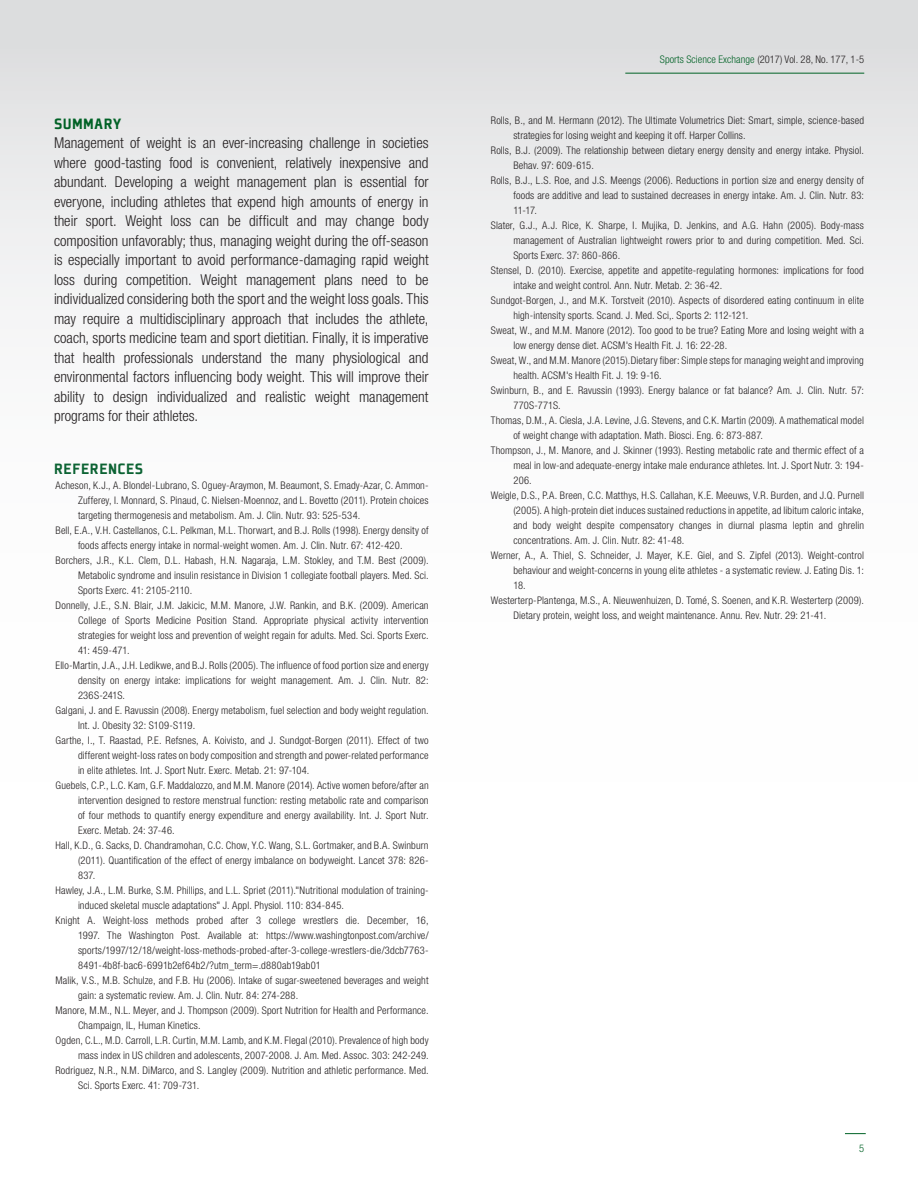
<style>
.page{position:relative;width:918px;height:1188px;background:#fff}
.page>*{position:absolute;margin:0;border:0;box-sizing:border-box;transform-origin:0 0}
.HEADINGS{font:900 16.5px "Plexes Pro";letter-spacing:.025em;color:#0c6333}
.HEADINGS-2{font:900 16.5px "Plexes Pro";letter-spacing:.02em;color:#016226}
.REFERENCES{font:300 condensed 15px/19.5px "Helvetica Neue LT Pro";color:#231f20;text-align:justify}
.REFERENCES-2{font:300 condensed 10.5px/15px "Helvetica Neue LT Pro";letter-spacing:.015em;color:#231f20}
.t1{font:300 condensed 10.5px "Helvetica Neue LT Pro";color:#016226}
.s1{color:#016226}
</style>
<div class="page">
<div style="left:0;top:0;width:918px;height:1188px;background:linear-gradient(to bottom,#e8e9ea,#fff)"></div>
<hr style="left:625px;top:73px;width:239px;height:1px;background:#016226">
<svg style="left:845px;top:1133px;width:21px;height:1px"></svg>
<p class="HEADINGS-2" style="left:54px;top:113px;width:69px">SUMMARY</p>
<p class="REFERENCES" style="left:54px;top:133px;width:376px">Management of weight is an ever-increasing challenge in societies where good-tasting food is convenient, relatively inexpensive and abundant. Developing a weight management plan is essential for everyone, including athletes that expend high amounts of energy in their sport. Weight loss can be difficult and may change body composition unfavorably; thus, managing weight during the off-season is especially important to avoid performance-damaging rapid weight loss during competition. Weight management plans need to be individualized considering both the sport and the weight loss goals. This may require a multidisciplinary approach that includes the athlete, coach, sports medicine team and sport dietitian. Finally, it is imperative that health professionals understand the many physiological and environmental factors influencing body weight. This will improve their ability to design individualized and realistic weight management programs for their athletes.</p>
<p class="HEADINGS" style="left:54px;top:459px;width:91px">REFERENCES</p>
<p class="REFERENCES-2" style="left:78px;top:478px;width:352px;text-align:justify;text-indent:-22px">Acheson, K.J., A. Blondel-Lubrano, S. Oguey-Araymon, M. Beaumont, S. Emady-Azar, C. Ammon-Zufferey, I. Monnard, S. Pinaud, C. Nielsen-Moennoz, and L. Bovetto (2011). Protein choices targeting thermogenesis and metabolism. Am. J. Clin. Nutr. 93: 525-534.</p>
<p class="REFERENCES-2" style="left:56px;top:523px;width:375px;text-align:center">Bell, E.A., V.H. Castellanos, C.L. Pelkman, M.L. Thorwart, and B.J. Rolls (1998). Energy density of foods affects energy intake in normal-weight women. Am. J. Clin. Nutr. 67: 412-420.</p>
<p class="REFERENCES-2" style="left:78px;top:553px;width:352px;text-align:justify;text-indent:-22px">Borchers, J.R., K.L. Clem, D.L. Habash, H.N. Nagaraja, L.M. Stokley, and T.M. Best (2009).<br>Metabolic syndrome and insulin resistance in Division 1 collegiate football players. Med. Sci.<br>Sports Exerc. 41: 2105-2110.</p>
<p class="REFERENCES-2" style="left:78px;top:598px;width:352px;text-align:justify;text-indent:-22px">Donnelly, J.E., S.N. Blair, J.M. Jakicic, M.M. Manore, J.W. Rankin, and B.K. (2009). American College of Sports Medicine Position Stand. Appropriate physical activity intervention strategies for weight loss and prevention of weight regain for adults. Med. Sci. Sports Exerc.<br>41: 459-471.</p>
<p class="REFERENCES-2" style="left:78px;top:658px;width:352px;text-align:justify;text-indent:-22px">Ello-Martin, J.A., J.H. Ledikwe, and B.J. Rolls (2005). The influence of food portion size and energy density on energy intake: implications for weight management. Am. J. Clin. Nutr. 82:<br>236S-241S.</p>
<p class="REFERENCES-2" style="left:78px;top:703px;width:352px;text-indent:-22px">Galgani, J. and E. Ravussin (2008). Energy metabolism, fuel selection and body weight regulation.<br>Int. J. Obesity 32: S109-S119.</p>
<p class="REFERENCES-2" style="left:78px;top:733px;width:352px;text-align:justify;text-indent:-22px">Garthe, I., T. Raastad, P.E. Refsnes, A. Koivisto, and J. Sundgot-Borgen (2011). Effect of two different weight-loss rates on body composition and strength and power-related performance in elite athletes. Int. J. Sport Nutr. Exerc. Metab. 21: 97-104.</p>
<p class="REFERENCES-2" style="left:78px;top:778px;width:352px;text-align:justify;text-indent:-22px">Guebels, C.P., L.C. Kam, G.F. Maddalozzo, and M.M. Manore (2014). Active women before/after an intervention designed to restore menstrual function: resting metabolic rate and comparison of four methods to quantify energy expenditure and energy availability. Int. J. Sport Nutr.<br>Exerc. Metab. 24: 37-46.</p>
<p class="REFERENCES-2" style="left:78px;top:838px;width:352px;text-align:justify;text-indent:-22px">Hall, K.D., G. Sacks, D. Chandramohan, C.C. Chow, Y.C. Wang, S.L. Gortmaker, and B.A. Swinburn (2011). Quantification of the effect of energy imbalance on bodyweight. Lancet 378: 826- 837.</p>
<p class="REFERENCES-2" style="left:78px;top:883px;width:352px;text-indent:-22px">Hawley, J.A., L.M. Burke, S.M. Phillips, and L.L. Spriet (2011)."Nutritional modulation of training&shy;induced skeletal muscle adaptations" J. Appl. Physiol. 110: 834-845.</p>
<p class="REFERENCES-2" style="left:78px;top:913px;width:352px;text-align:justify;text-indent:-22px">Knight A. Weight-loss methods probed after 3 college wrestlers die. December, 16, 1997. The Washington Post. Available at: https://www.washingtonpost.com/archive/ sports/1997/12/18/weight-loss-methods-probed-after-3-college-wrestlers-die/3dcb7763- 8491-4b8f-bac6-6991b2ef64b2/?utm_term=.d880ab19ab01</p>
<p class="REFERENCES-2" style="left:78px;top:973px;width:352px;text-indent:-22px">Malik, V.S., M.B. Schulze, and F.B. Hu (2006). Intake of sugar-sweetened beverages and weight gain: a systematic review. Am. J. Clin. Nutr. 84: 274-288.</p>
<p class="REFERENCES-2" style="left:78px;top:1003px;width:352px;text-indent:-22px">Manore, M.M., N.L. Meyer, and J. Thompson (2009). Sport Nutrition for Health and Performance.<br>Champaign, IL, Human Kinetics.</p>
<p class="REFERENCES-2" style="left:56px;top:1033px;width:375px;text-align:right">Ogden, C.L., M.D. Carroll, L.R. Curtin, M.M. Lamb, and K.M. Flegal (2010). Prevalence of high body mass index in US children and adolescents, 2007-2008. J. Am. Med. Assoc. 303: 242-249.</p>
<p class="REFERENCES-2" style="left:78px;top:1063px;width:352px;text-indent:-22px">Rodriguez, N.R., N.M. DiMarco, and S. Langley (2009). Nutrition and athletic performance. Med.<br>Sci. Sports Exerc. 41: 709-731.</p>
<p class="REFERENCES-2" style="left:660px;top:52px;width:206px"><span class="s1">Sports Science Exchange</span> (2017) Vol. 28, No. 177, 1-5</p>
<p class="REFERENCES-2" style="left:513px;top:113px;width:352px;text-indent:-22px">Rolls, B., and M. Hermann (2012). The Ultimate Volumetrics Diet: Smart, simple, science-based strategies for losing weight and keeping it off. Harper Collins.</p>
<p class="REFERENCES-2" style="left:513px;top:143px;width:352px;text-indent:-22px">Rolls, B.J. (2009). The relationship between dietary energy density and energy intake. Physiol.<br>Behav. 97: 609-615.</p>
<p class="REFERENCES-2" style="left:513px;top:173px;width:352px;text-align:justify;text-indent:-22px">Rolls, B.J., L.S. Roe, and J.S. Meengs (2006). Reductions in portion size and energy density of foods are additive and lead to sustained decreases in energy intake. Am. J. Clin. Nutr. 83:<br>11-17.</p>
<p class="REFERENCES-2" style="left:513px;top:218px;width:352px;text-align:justify;text-indent:-22px">Slater, G.J., A.J. Rice, K. Sharpe, I. Mujika, D. Jenkins, and A.G. Hahn (2005). Body-mass management of Australian lightweight rowers prior to and during competition. Med. Sci.<br>Sports Exerc. 37: 860-866.</p>
<p class="REFERENCES-2" style="left:513px;top:263px;width:352px;text-indent:-22px">Stensel, D. (2010). Exercise, appetite and appetite-regulating hormones: implications for food intake and weight control. Ann. Nutr. Metab. 2: 36-42.</p>
<p class="REFERENCES-2" style="left:513px;top:293px;width:352px;text-indent:-22px">Sundgot-Borgen, J., and M.K. Torstveit (2010). Aspects of disordered eating continuum in elite high-intensity sports. Scand. J. Med. Sci,. Sports 2: 112-121.</p>
<p class="REFERENCES-2" style="left:513px;top:323px;width:352px;text-indent:-22px">Sweat, W., and M.M. Manore (2012). Too good to be true? Eating More and losing weight with a low energy dense diet. ACSM's Health Fit. J. 16: 22-28.</p>
<p class="REFERENCES-2" style="left:513px;top:353px;width:352px;text-indent:-22px">Sweat, W., and M.M. Manore (2015).Dietary fiber: Simple steps for managing weight and improving health. ACSM's Health Fit. J. 19: 9-16.</p>
<p class="REFERENCES-2" style="left:513px;top:383px;width:352px;text-indent:-22px">Swinburn, B., and E. Ravussin (1993). Energy balance or fat balance? Am. J. Clin. Nutr. 57:<br>770S-771S.</p>
<p class="REFERENCES-2" style="left:513px;top:413px;width:352px;text-indent:-22px">Thomas, D.M., A. Ciesla, J.A. Levine, J.G. Stevens, and C.K. Martin (2009). A mathematical model of weight change with adaptation. Math. Biosci. Eng. 6: 873-887.</p>
<p class="REFERENCES-2" style="left:513px;top:443px;width:352px;text-align:justify;text-indent:-22px">Thompson, J., M. Manore, and J. Skinner (1993). Resting metabolic rate and thermic effect of a meal in low-and adequate-energy intake male endurance athletes. Int. J. Sport Nutr. 3: 194- 206.</p>
<p class="REFERENCES-2" style="left:513px;top:488px;width:352px;text-align:justify;text-indent:-22px">Weigle, D.S., P.A. Breen, C.C. Matthys, H.S. Callahan, K.E. Meeuws, V.R. Burden, and J.Q. Purnell (2005). A high-protein diet induces sustained reductions in appetite, ad libitum caloric intake, and body weight despite compensatory changes in diurnal plasma leptin and ghrelin concentrations. Am. J. Clin. Nutr. 82: 41-48.</p>
<p class="REFERENCES-2" style="left:513px;top:548px;width:352px;text-align:justify;text-indent:-22px">Werner, A., A. Thiel, S. Schneider, J. Mayer, K.E. Giel, and S. Zipfel (2013). Weight-control behaviour and weight-concerns in young elite athletes - a systematic review. J. Eating Dis. 1:<br>18.</p>
<p class="REFERENCES-2" style="left:513px;top:593px;width:352px;text-indent:-22px">Westerterp-Plantenga, M.S., A. Nieuwenhuizen, D. Tomé, S. Soenen, and K.R. Westerterp (2009).<br>Dietary protein, weight loss, and weight maintenance. Annu. Rev. Nutr. 29: 21-41.</p>
<p class="t1" style="left:859px;top:1142px;width:7px">5</p>
</div>
